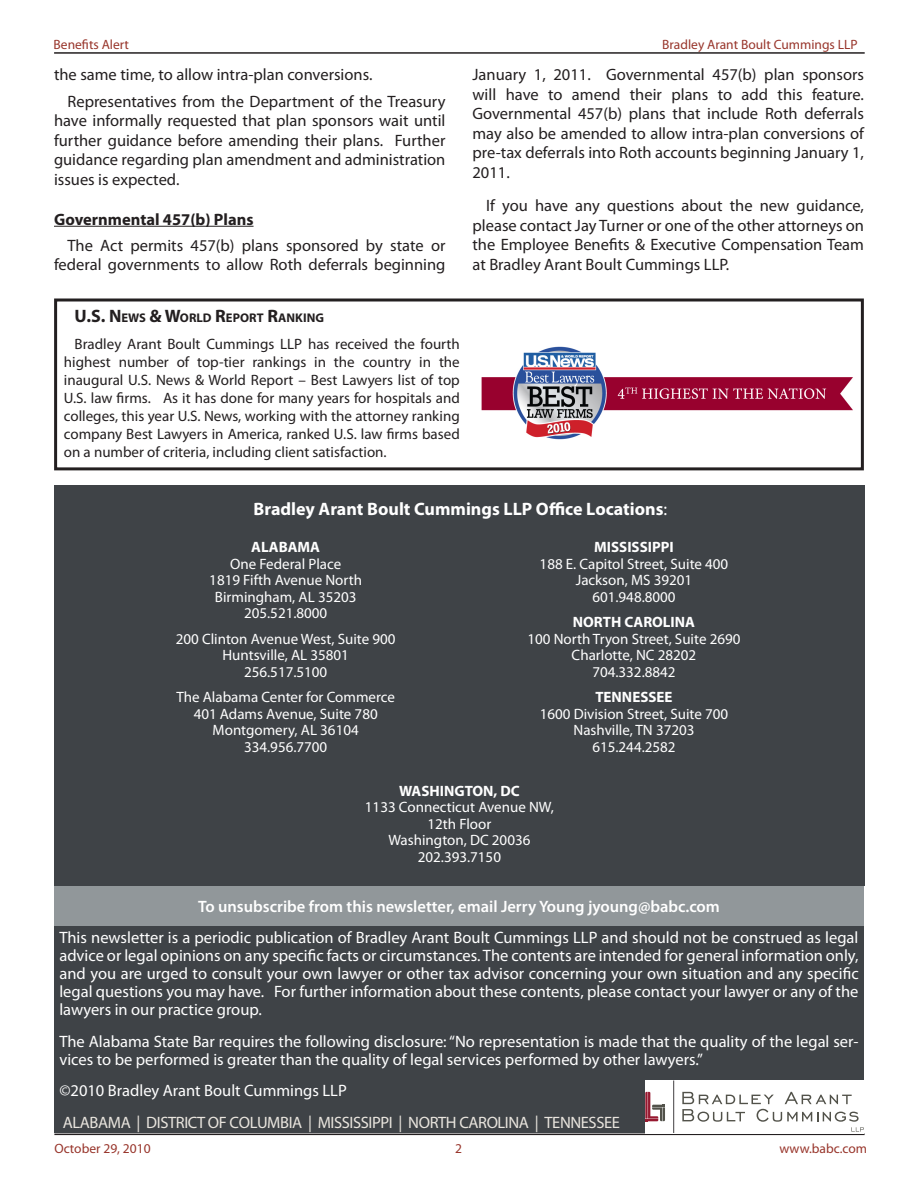
<style>
.page{position:relative;width:918px;height:1188px;background:#fff}
.page>*{position:absolute;margin:0;border:0;box-sizing:border-box;transform-origin:0 0}
.t1{font:700 18px "Myriad Pro";color:#fff}
.Body_Text{font:16.5px/19.5px "Myriad Pro";color:#231f20;text-align:justify}
.t2{font:16.5px/18px "Myriad Pro";color:#fff;text-align:justify}
.t3{font:16.5px "Myriad Pro";letter-spacing:-.025em;color:#e9e5de}
.t4{font:600 16.5px "Myriad Pro";color:#fff}
.t5{font:700 16.5px "Myriad Pro";color:#231f20}
.t6{font:15px/16.5px "Myriad Pro";color:#fff;text-align:center}
.t7{font:15px/18px "Myriad Pro";color:#231f20;text-align:justify}
.t8{font:700 15px "Myriad Pro";color:#fff}
.t9{font:13.5px "Myriad Pro";color:#98352b}
.t10{font:700 12.6px "Myriad Pro";color:#231f20}
.s1{font-size:18px}
.s2{font-weight:400}
</style>
<div class="page">
<hr style="left:54px;top:226px;width:200px;height:1px;background:#231f20">
<hr style="left:54px;top:52px;width:811px;height:2px;background:#231f20">
<hr style="left:54px;top:1134px;width:811px;height:1px;background:#231f20">
<div style="left:54px;top:926px;width:810px;height:207px;background:#3f4347"></div>
<div style="left:645px;top:1080px;width:219px;height:53px;background:#fff"></div>
<svg style="left:682px;top:1092px;width:182px;height:40px"></svg>
<hr style="left:673px;top:1080px;width:1px;height:53px;background:#413f41">
<svg style="left:645px;top:1092px;width:20px;height:29px"></svg>
<div style="left:54px;top:886px;width:810px;height:40px;background:#91979a"></div>
<div style="left:54px;top:298px;width:810px;height:172px;border:3px solid #231f20"></div>
<img style="left:481px;top:346px;width:372px;height:94px">
<div style="left:54px;top:485px;width:810px;height:401px;background:#3f4347"></div>
<p class="t9" style="left:54px;top:36px;width:77px">Benefits Alert</p>
<p class="t9" style="left:662px;top:36px;width:197px">Bradley Arant Boult Cummings LLP</p>
<p class="Body_Text" style="left:54px;top:65px;width:320px">the same time, to allow intra-plan conversions.</p>
<p class="Body_Text" style="left:54px;top:91px;width:393px;text-indent:14px">Representatives from the Department of the Treasury have informally requested that plan sponsors wait until further guidance before amending their plans. Further guidance regarding plan amendment and administration issues is expected.</p>
<p class="t5" style="left:54px;top:208px;width:201px">Governmental 457(b) Plans</p>
<p class="Body_Text" style="left:54px;top:235px;width:393px;text-align:right">The Act permits 457(b) plans sponsored by state or federal governments to allow Roth deferrals beginning</p>
<p class="Body_Text" style="left:472px;top:65px;width:393px">January 1, 2011. Governmental 457(b) plan sponsors will have to amend their plans to add this feature.<br>Governmental 457(b) plans that include Roth deferrals may also be amended to allow intra-plan conversions of pre-tax deferrals into Roth accounts beginning January 1, 2011.</p>
<p class="Body_Text" style="left:472px;top:196px;width:393px;text-indent:14px">If you have any questions about the new guidance, please contact Jay Turner or one of the other attorneys on the Employee Benefits &amp; Executive Compensation Team at Bradley Arant Boult Cummings LLP.</p>
<p class="t10" style="left:75px;top:309px;width:251px"><span class="s1">U.S. N</span>EWS <span class="s1">&amp; W</span>ORLD <span class="s1">R</span>EPORT <span class="s1">R</span>ANKING</p>
<p class="t7" style="left:64px;top:334px;width:397px;text-indent:11px">Bradley Arant Boult Cummings LLP has received the fourth highest number of top-tier rankings in the country in the inaugural U.S. News &amp; World Report – Best Lawyers list of top U.S. law firms. As it has done for many years for hospitals and colleges, this year U.S. News, working with the attorney ranking company Best Lawyers in America, ranked U.S. law firms based on a number of criteria, including client satisfaction.</p>
<p class="t1" style="left:253px;top:497px;width:415px">Bradley Arant Boult Cummings LLP Office Locations<span class="s2">:</span></p>
<p class="t8" style="left:251px;top:537px;width:70px">ALABAMA</p>
<p class="t6" style="left:230px;top:555px;width:113px">One Federal Place</p>
<p class="t6" style="left:209px;top:572px;width:154px">1819 Fifth Avenue North</p>
<p class="t6" style="left:215px;top:588px;width:143px">Birmingham, AL 35203</p>
<p class="t6" style="left:244px;top:605px;width:85px">205.521.8000</p>
<p class="t6" style="left:176px;top:630px;width:221px">200 Clinton Avenue West, Suite 900</p>
<p class="t6" style="left:222px;top:647px;width:128px">Huntsville, AL 35801</p>
<p class="t6" style="left:244px;top:663px;width:85px">256.517.5100</p>
<p class="t6" style="left:176px;top:689px;width:220px">The Alabama Center for Commerce</p>
<p class="t6" style="left:194px;top:705px;width:186px">401 Adams Avenue, Suite 780</p>
<p class="t6" style="left:213px;top:722px;width:148px">Montgomery, AL 36104</p>
<p class="t6" style="left:244px;top:738px;width:85px">334.956.7700</p>
<p class="t8" style="left:594px;top:537px;width:81px">MISSISSIPPI</p>
<p class="t6" style="left:540px;top:555px;width:190px">188 E. Capitol Street, Suite 400</p>
<p class="t6" style="left:576px;top:572px;width:118px">Jackson, MS 39201</p>
<p class="t6" style="left:592px;top:588px;width:85px">601.948.8000</p>
<p class="t8" style="left:573px;top:612px;width:124px">NORTH CAROLINA</p>
<p class="t6" style="left:527px;top:630px;width:215px">100 North Tryon Street, Suite 2690</p>
<p class="t6" style="left:572px;top:647px;width:126px">Charlotte, NC 28202</p>
<p class="t6" style="left:592px;top:663px;width:85px">704.332.8842</p>
<p class="t8" style="left:595px;top:687px;width:79px">TENNESSEE</p>
<p class="t6" style="left:540px;top:705px;width:190px">1600 Division Street, Suite 700</p>
<p class="t6" style="left:574px;top:722px;width:122px">Nashville, TN 37203</p>
<p class="t6" style="left:592px;top:738px;width:85px">615.244.2582</p>
<p class="t8" style="left:399px;top:781px;width:122px">WASHINGTON, DC</p>
<p class="t6" style="left:365px;top:799px;width:190px">1133 Connecticut Avenue NW,<br>12th Floor</p>
<p class="t6" style="left:388px;top:832px;width:143px">Washington, DC 20036</p>
<p class="t6" style="left:418px;top:848px;width:85px">202.393.7150</p>
<p class="t4" style="left:198px;top:896px;width:523px">To unsubscribe from this newsletter, email Jerry Young jyoung@babc.com</p>
<p class="t2" style="left:59px;top:928px;width:801px">This newsletter is a periodic publication of Bradley Arant Boult Cummings LLP and should not be construed as legal advice or legal opinions on any specific facts or circumstances. The contents are intended for general information only, and you are urged to consult your own lawyer or other tax advisor concerning your own situation and any specific legal questions you may have. For further information about these contents, please contact your lawyer or any of the lawyers in our practice group.</p>
<p class="t2" style="left:59px;top:1032px;width:801px">The Alabama State Bar requires the following disclosure: “No representation is made that the quality of the legal ser&shy;vices to be performed is greater than the quality of legal services performed by other lawyers.”</p>
<p class="t2" style="left:59px;top:1081px;width:289px">©2010 Bradley Arant Boult Cummings LLP</p>
<p class="t3" style="left:63px;top:1112px;width:558px">ALABAMA | DISTRICT OF COLUMBIA | MISSISSIPPI | NORTH CAROLINA | TENNESSEE</p>
<p class="t9" style="left:54px;top:1140px;width:98px">October 29, 2010</p>
<p class="t9" style="left:455px;top:1140px;width:8px">2</p>
<p class="t9" style="left:780px;top:1140px;width:89px">www.babc.com</p>
</div>
